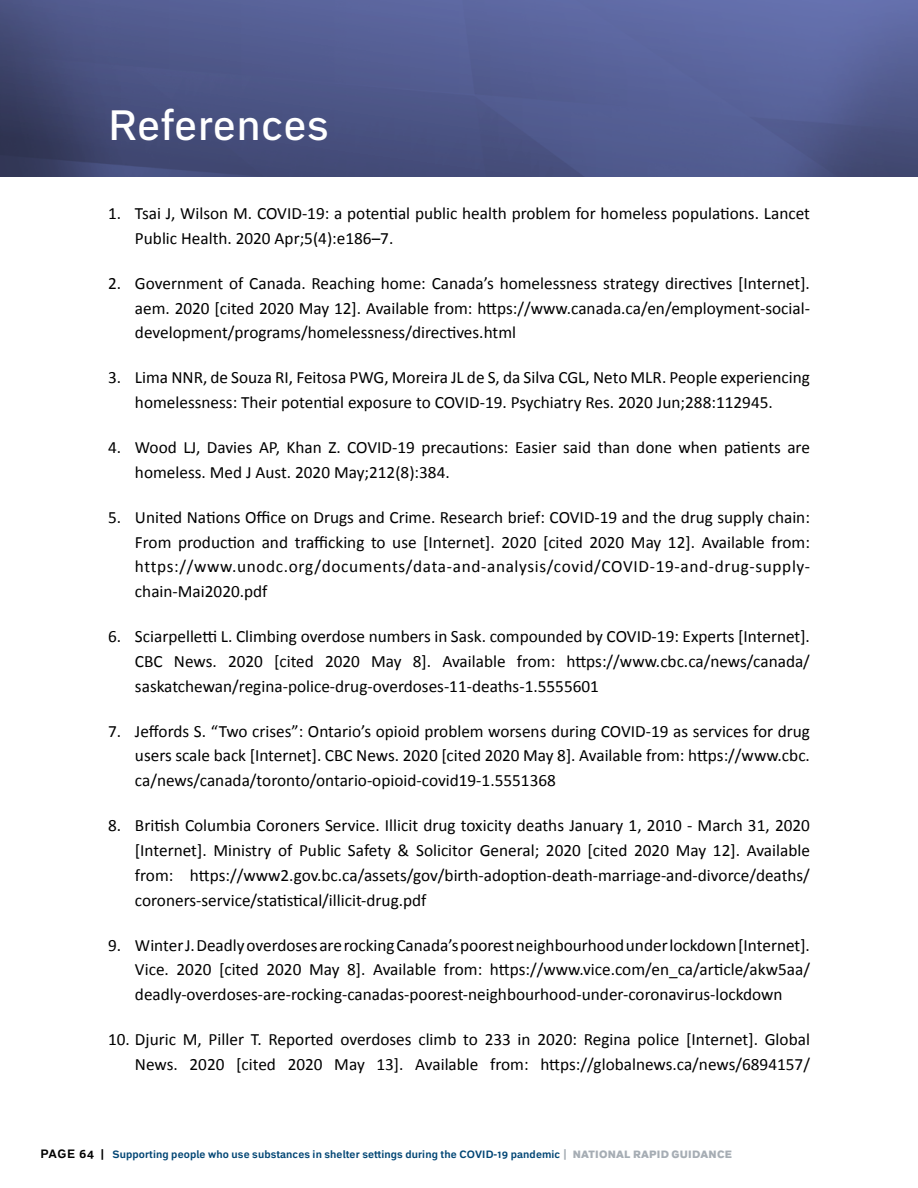
<style>
.page{position:relative;width:918px;height:1188px;background:#fff}
.page>*{position:absolute;margin:0;border:0;box-sizing:border-box;transform-origin:0 0}
.t1{font:500 42px "Embarcadero MVB Pro";letter-spacing:.01em;color:#fff}
.t2{font:17.25px/24.8px "Calibri";color:#000;text-align:justify}
.t3{font:700 10.5px "Embarcadero MVB Pro";letter-spacing:.01em;color:#004574}
.s1{font-size:12px;color:#000}
.s2{color:#000}
.s3{color:#a6adb4}
.s4{font-weight:900;color:#a6adb4}
</style>
<div class="page">
<svg style="left:0;top:0;width:918px;height:177px;background:#50598b"></svg>
<h1 class="t1" style="left:108px;top:96px;width:222px">References</h1>
<p class="t2" style="left:135px;top:200px;width:677px;text-indent:-27px">1. Tsai J, Wilson M. COVID‑19: a potential public health problem for homeless populations. Lancet<br>Public Health. 2020 Apr;5(4):e186–7.</p>
<p class="t2" style="left:135px;top:270px;width:676px;text-indent:-27px">2. Government of Canada. Reaching home: Canada’s homelessness strategy directives [Internet]. aem. 2020 [cited 2020 May 12]. Available from: https://www.canada.ca/en/employment-social&shy;development/programs/homelessness/directives.html</p>
<p class="t2" style="left:108px;top:365px;width:703px;text-align:center">3. Lima NNR, de Souza RI, Feitosa PWG, Moreira JL de S, da Silva CGL, Neto MLR. People experiencing homelessness: Their potential exposure to COVID‑19. Psychiatry Res. 2020 Jun;288:112945.</p>
<p class="t2" style="left:135px;top:434px;width:677px;text-indent:-27px">4. Wood LJ, Davies AP, Khan Z. COVID‑19 precautions: Easier said than done when patients are homeless. Med J Aust. 2020 May;212(8):384.</p>
<p class="t2" style="left:135px;top:504px;width:677px;text-indent:-27px">5. United Nations Office on Drugs and Crime. Research brief: COVID‑19 and the drug supply chain:<br>From production and trafficking to use [Internet]. 2020 [cited 2020 May 12]. Available from: https://www.unodc.org/documents/data-and-analysis/covid/COVID‑19-and-drug-supply&shy;chain-Mai2020.pdf</p>
<p class="t2" style="left:135px;top:623px;width:676px;text-indent:-27px">6. Sciarpelletti L. Climbing overdose numbers in Sask. compounded by COVID‑19: Experts [Internet].<br>CBC News. 2020 [cited 2020 May 8]. Available from: https://www.cbc.ca/news/canada/ saskatchewan/regina-police-drug-overdoses-11-deaths-1.5555601</p>
<p class="t2" style="left:135px;top:718px;width:676px;text-indent:-27px">7. Jeffords S. “Two crises”: Ontario’s opioid problem worsens during COVID‑19 as services for drug users scale back [Internet]. CBC News. 2020 [cited 2020 May 8]. Available from: https://www.cbc. ca/news/canada/toronto/ontario-opioid-covid19-1.5551368</p>
<p class="t2" style="left:135px;top:812px;width:677px;text-indent:-27px">8. British Columbia Coroners Service. Illicit drug toxicity deaths January 1, 2010 - March 31, 2020 [Internet]. Ministry of Public Safety &amp; Solicitor General; 2020 [cited 2020 May 12]. Available from: https://www2.gov.bc.ca/assets/gov/birth-adoption-death-marriage-and-divorce/deaths/ coroners-service/statistical/illicit-drug.pdf</p>
<p class="t2" style="left:135px;top:932px;width:677px;text-indent:-27px">9. Winter J. Deadly overdoses are rocking Canada’s poorest neighbourhood under lockdown [Internet].<br>Vice. 2020 [cited 2020 May 8]. Available from: https://www.vice.com/en_ca/article/akw5aa/ deadly-overdoses-are-rocking-canadas-poorest-neighbourhood-under-coronavirus-lockdown</p>
<p class="t2" style="left:108px;top:1026px;width:704px;text-align:right">10. Djuric M, Piller T. Reported overdoses climb to 233 in 2020: Regina police [Internet]. Global<br>News. 2020 [cited 2020 May 13]. Available from: https://globalnews.ca/news/6894157/</p>
<p class="t3" style="left:40px;top:1147px;width:693px"><span class="s1">PAGE 64</span> <span class="s2">|</span> Supporting people who use substances in shelter settings during the COVID-19 pandemic <span class="s3">|</span> <span class="s4">NATIONAL RAPID GUIDANCE</span></p>
</div>
